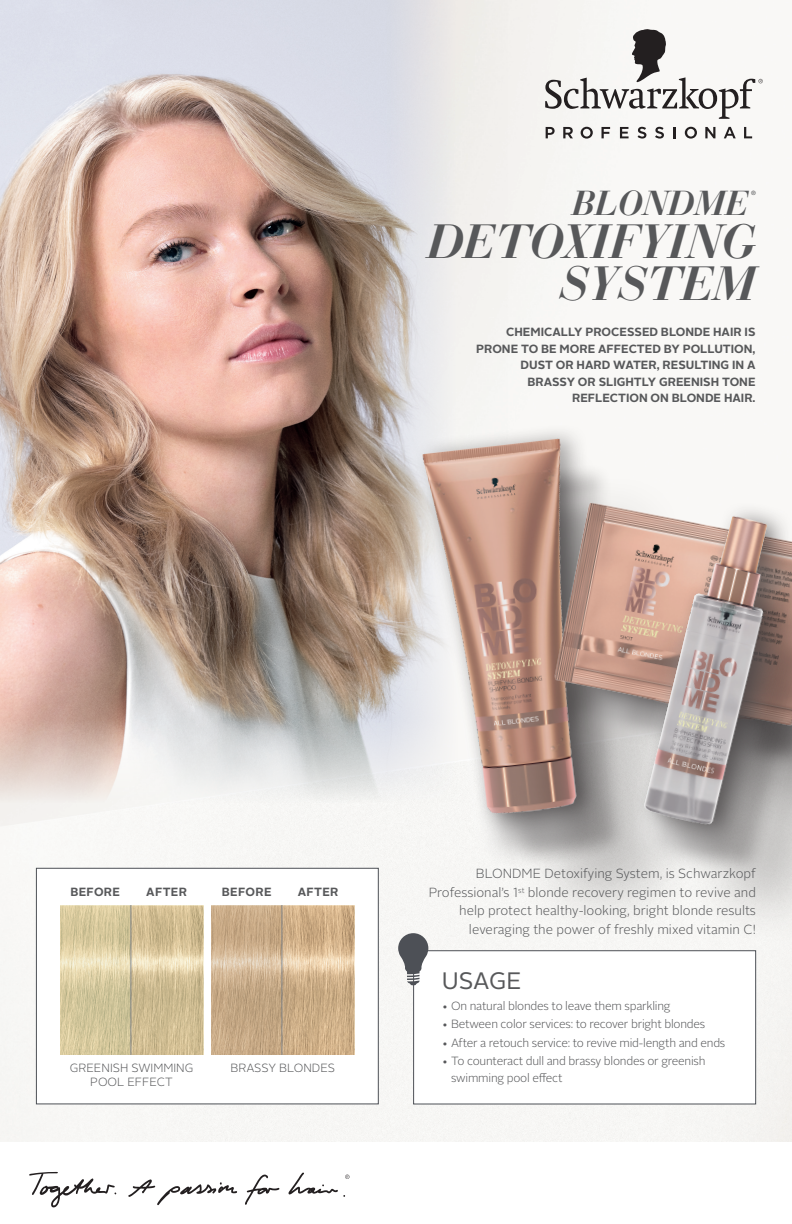
<style>
.page{position:relative;width:792px;height:1224px;background:#fff}
.page>*{position:absolute;margin:0;border:0;box-sizing:border-box;transform-origin:0 0}
.Subhead_re{font:italic 700 47.7px/42.4px "Bauer Bodoni CE";color:#57585a;text-align:right}
.Subhead_re-2{font:italic 700 34.5px "Bauer Bodoni CE";color:#57585a}
.Benefits{font:23.8px "Alright Sans";letter-spacing:-.005em;color:#57585a}
.copy_absatz_3mm_rech{font:300 13.2px/18.5px "Alright Sans";color:#57585a;text-align:right}
.copy_mittig{font:300 11.9px/16.5px "Alright Sans";letter-spacing:-.02em;color:#57585a}
.copy_unter_headline{font:700 11.9px/16.5px "Alright Sans";color:#57585a;text-align:right}
.copy_mittig-2{font:300 11.9px/14.5px "Alright Sans";color:#57585a;text-align:center}
.copy_mittig-3{font:700 11.9px "Alright Sans";letter-spacing:.025em;color:#57585a}
.Subhead_re-3{font:500 6px "Helvetica Neue LT";color:#57585a}
</style>
<div class="page">
<div style="left:0;top:0;width:792px;height:1142px;background:#f8f7f5"></div>
<img style="left:0;top:0;width:507px;height:802px">
<div style="left:36px;top:868px;width:343px;height:236px;background:#fff;border:1px solid #4d5056"></div>
<img style="left:60px;top:906px;width:143px;height:148px">
<img style="left:212px;top:906px;width:143px;height:148px">
<img style="left:275px;top:305px;width:465px;height:542px">
<div style="left:457px;top:471px;width:246px;height:470px;background:#231f20;opacity:.25"></div>
<div style="left:400px;top:447px;width:200px;height:422px;background:#fff;opacity:.55"></div>
<div style="left:413px;top:423px;width:191px;height:413px;background:#231f20;opacity:.55"></div>
<div style="left:414px;top:448px;width:200px;height:423px;background:#231f20;opacity:.35"></div>
<div style="left:548px;top:342px;width:244px;height:70px;background:#f9f8f6"></div>
<img style="left:539px;top:412px;width:253px;height:448px">
<div style="left:678px;top:550px;width:114px;height:400px;background:#231f20;opacity:.25"></div>
<div style="left:621px;top:525px;width:168px;height:354px;background:#fff;opacity:.55"></div>
<div style="left:635px;top:501px;width:157px;height:345px;background:#231f20;opacity:.55"></div>
<div style="left:636px;top:527px;width:156px;height:354px;background:#231f20;opacity:.35"></div>
<svg style="left:245px;top:1175px;width:35px;height:30px"></svg>
<svg style="left:128px;top:1179px;width:109px;height:26px"></svg>
<svg style="left:29px;top:1172px;width:88px;height:35px"></svg>
<svg style="left:288px;top:1173px;width:62px;height:24px"></svg>
<div style="left:413px;top:950px;width:343px;height:154px;background:#fff;border:1px solid #4d5056"></div>
<svg style="left:398px;top:933px;width:30px;height:52px"></svg>
<svg style="left:546px;top:127px;width:9px;height:11px"></svg>
<svg style="left:563px;top:127px;width:10px;height:11px"></svg>
<svg style="left:581px;top:127px;width:12px;height:12px"></svg>
<svg style="left:602px;top:127px;width:8px;height:11px"></svg>
<svg style="left:620px;top:127px;width:9px;height:11px"></svg>
<svg style="left:638px;top:127px;width:8px;height:12px"></svg>
<svg style="left:655px;top:127px;width:9px;height:12px"></svg>
<svg style="left:673px;top:127px;width:3px;height:11px"></svg>
<svg style="left:685px;top:127px;width:12px;height:12px"></svg>
<svg style="left:705px;top:127px;width:10px;height:11px"></svg>
<svg style="left:724px;top:127px;width:12px;height:11px"></svg>
<svg style="left:744px;top:127px;width:8px;height:11px"></svg>
<svg style="left:545px;top:29px;width:218px;height:90px"></svg>
<p class="Subhead_re-2" style="left:572px;top:182px;width:178px">BLONDME</p>
<p class="Subhead_re-3" style="left:751px;top:190px;width:6px">®</p>
<p class="Subhead_re" style="left:427px;top:220px;width:330px">DETOXIFYING<br>SYSTEM</p>
<p class="copy_unter_headline" style="left:476px;top:324px;width:281px">CHEMICALLY PROCESSED BLONDE HAIR IS PRONE TO BE MORE AFFECTED BY POLLUTION, DUST OR HARD WATER, RESULTING IN A BRASSY OR SLIGHTLY GREENISH TONE REFLECTION ON BLONDE HAIR.</p>
<p class="copy_mittig-3" style="left:70px;top:884px;width:51px">BEFORE</p>
<p class="copy_mittig-3" style="left:146px;top:884px;width:42px">AFTER</p>
<p class="copy_mittig-3" style="left:222px;top:884px;width:51px">BEFORE</p>
<p class="copy_mittig-3" style="left:298px;top:884px;width:42px">AFTER</p>
<p class="copy_mittig-2" style="left:70px;top:1061px;width:125px">GREENISH SWIMMING<br>POOL EFFECT</p>
<p class="copy_mittig" style="left:231px;top:1060px;width:106px">BRASSY BLONDES</p>
<p class="copy_absatz_3mm_rech" style="left:429px;top:865px;width:329px">BLONDME Detoxifying System, is Schwarzkopf Professional’s 1<sup>st</sup> blonde recovery regimen to revive and help protect healthy-looking, bright blonde results leveraging the power of freshly mixed vitamin C!</p>
<p class="Benefits" style="left:442px;top:965px;width:81px">USAGE</p>
<p class="copy_mittig" style="left:442px;top:998px;width:230px">• On natural blondes to leave them sparkling</p>
<p class="copy_mittig" style="left:442px;top:1016px;width:265px">• Between color services: to recover bright blondes</p>
<p class="copy_mittig" style="left:442px;top:1035px;width:285px">• After a retouch service: to revive mid-length and ends</p>
<p class="copy_mittig" style="left:451px;top:1053px;width:256px;text-indent:-9px">• To counteract dull and brassy blondes or greenish swimming pool effect</p>
</div>
